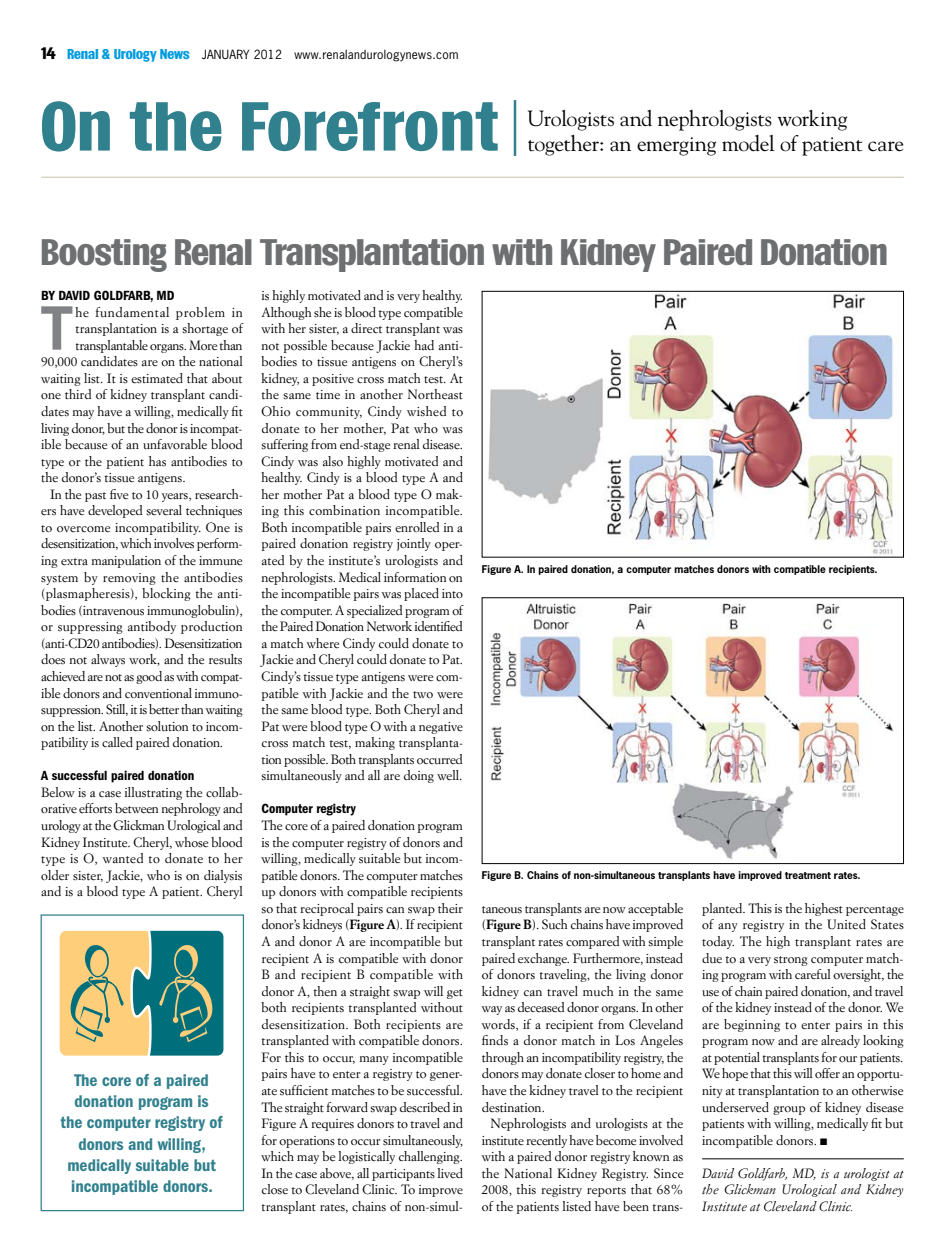
<style>
.page{position:relative;width:945px;height:1260px;background:#fff}
.page>*{position:absolute;margin:0;border:0;box-sizing:border-box;transform-origin:0 0}
.t1{font:72.5px "Momentum";letter-spacing:.03em;color:#30808d}
.t2{font:700 55.75px "News Gothic";color:#808285}
.t3{font:38.75px "Momentum";color:#6d6f71}
.t4{font:21.88px/25px "Goudy";letter-spacing:-.015em;color:#000}
.t5{font:600 condensed 17.5px/21.2px "Franklin Gothic";color:#30808d;text-align:center}
.t6{font:600 condensed 13.75px "Franklin Gothic";color:#000}
.t7{font:13.12px/16.6px "Simoncini Garamond";color:#000;text-align:justify}
.t8{font:13.12px "Simoncini Garamond";letter-spacing:-.03em;color:#000}
.t9{font:13.12px "Simoncini Garamond";letter-spacing:-.025em;color:#000}
.t10{font:italic 13.12px/16.6px "Simoncini Garamond";color:#000;text-align:justify}
.t11{font:13.12px "Simoncini Garamond";letter-spacing:.025em;color:#000}
.t12{font:13.12px "Simoncini Garamond";letter-spacing:.045em;color:#000}
.t13{font:11.88px "News Gothic";letter-spacing:.025em;color:#000}
.t14{font:700 10px "News Gothic";color:#000}
.s1{font-family:"Momentum";font-size:17.5px}
.s2{font-family:"Momentum";font-size:15px;color:#009bdf}
.s3{font-weight:700}
</style>
<div class="page">
<hr style="left:702px;top:1159px;width:202px;height:1px;background:#000">
<hr style="left:41px;top:177px;width:863px;height:1px;background:#c7c4a7">
<hr style="left:514px;top:100px;width:2px;height:56px;background:#30808d">
<img style="left:488px;top:293px;width:406px;height:262px">
<div style="left:482px;top:291px;width:422px;height:266px;border:1px solid #000"></div>
<img style="left:488px;top:603px;width:406px;height:256px">
<div style="left:482px;top:598px;width:422px;height:266px;border:1px solid #000"></div>
<div style="left:41px;top:914px;width:203px;height:297px;background:#fff;border:1px solid #30808d"></div>
<div style="left:127px;top:930px;width:98px;height:127px;background:#006f7c;border-radius:7px"></div>
<div style="left:126px;top:928px;width:100px;height:130px;border:2px solid #fff;border-radius:7px"></div>
<svg style="left:59px;top:928px;width:155px;height:130px"></svg>
<p class="t13" style="left:41px;top:47px;width:419px"><span class="s1">14</span> <span class="s2">Renal &amp; Urology News</span> january 2012 www.renalandurologynews.com</p>
<h1 class="t1" style="left:41px;top:92px;width:458px">On the Forefront</h1>
<h3 class="t4" style="left:528px;top:105px;width:378px">Urologists and nephrologists working together: an emerging model of patient care</h3>
<h3 class="t3" style="left:41px;top:234px;width:848px">Boosting Renal Transplantation with Kidney Paired Donation</h3>
<p class="t6" style="left:41px;top:288px;width:135px">BY DAVID GOLDFARB, MD</p>
<h2 class="t2" style="left:41px;top:292px;width:34px">T</h2>
<p class="t12" style="left:76px;top:304px;width:169px">he fundamental problem in</p>
<p class="t7" style="left:76px;top:320px;width:169px">transplantation is a shortage of</p>
<p class="t9" style="left:76px;top:337px;width:169px">transplantable organs. More than</p>
<p class="t7" style="left:41px;top:353px;width:203px">90,000 candidates are on the national</p>
<p class="t7" style="left:41px;top:370px;width:203px">waiting list. It is estimated that about</p>
<p class="t7" style="left:41px;top:386px;width:203px">one third of kidney transplant candi-</p>
<p class="t7" style="left:41px;top:403px;width:203px">dates may have a willing, medically fit</p>
<p class="t9" style="left:41px;top:420px;width:203px">living donor, but the donor is incompat-</p>
<p class="t7" style="left:41px;top:436px;width:203px">ible because of an unfavorable blood</p>
<p class="t7" style="left:41px;top:452px;width:203px">type or the patient has antibodies to</p>
<p class="t7" style="left:41px;top:469px;width:146px">the donor’s tissue antigens.</p>
<p class="t7" style="left:50px;top:486px;width:194px">In the past five to 10 years, research-</p>
<p class="t7" style="left:41px;top:502px;width:203px">ers have developed several techniques</p>
<p class="t7" style="left:41px;top:519px;width:203px">to overcome incompatibility. One is</p>
<p class="t8" style="left:41px;top:536px;width:203px">desensitization, which involves perform-</p>
<p class="t7" style="left:41px;top:552px;width:203px">ing extra manipulation of the immune</p>
<p class="t11" style="left:41px;top:569px;width:203px">system by removing the antibodies</p>
<p class="t7" style="left:41px;top:585px;width:203px">(plasmapheresis), blocking the anti-</p>
<p class="t7" style="left:41px;top:602px;width:203px">bodies (intravenous immunoglobulin),</p>
<p class="t7" style="left:41px;top:618px;width:203px">or suppressing antibody production</p>
<p class="t9" style="left:41px;top:635px;width:203px">(anti-CD20 antibodies). Desensitization</p>
<p class="t7" style="left:41px;top:651px;width:203px">does not always work, and the results</p>
<p class="t8" style="left:41px;top:668px;width:203px">achieved are not as good as with compat-</p>
<p class="t7" style="left:41px;top:684px;width:203px">ible donors and conventional immuno-</p>
<p class="t8" style="left:41px;top:701px;width:203px">suppression. Still, it is better than waiting</p>
<p class="t7" style="left:41px;top:717px;width:203px">on the list. Another solution to incom-</p>
<p class="t7" style="left:41px;top:734px;width:183px">patibility is called paired donation.</p>
<p class="t6" style="left:41px;top:768px;width:155px">A successful paired donation</p>
<p class="t7" style="left:41px;top:784px;width:203px">Below is a case illustrating the collab&shy;orative efforts between nephrology and urology at the Glickman Urological and Kidney Institute. Cheryl, whose blood type is O, wanted to donate to her older sister, Jackie, who is on dialysis and is a blood type A patient. Cheryl</p>
<h3 class="t5" style="left:61px;top:1069px;width:164px">The core of a paired donation program is<br>the computer registry of donors and willing, medically suitable but incompatible donors.</h3>
<p class="t7" style="left:262px;top:287px;width:203px">is highly motivated and is very healthy.<br>Although she is blood type compatible with her sister, a direct transplant was not possible because Jackie had anti&shy;bodies to tissue antigens on Cheryl’s kidney, a positive cross match test. At the same time in another Northeast Ohio community, Cindy wished to donate to her mother, Pat who was suffering from end-stage renal disease.<br>Cindy was also highly motivated and healthy. Cindy is a blood type A and her mother Pat a blood type O mak&shy;ing this combination incompatible.<br>Both incompatible pairs enrolled in a paired donation registry jointly oper&shy;ated by the institute’s urologists and nephrologists. Medical information on the incompatible pairs was placed into the computer. A specialized program of the Paired Donation Network identified a match where Cindy could donate to Jackie and Cheryl could donate to Pat.<br>Cindy’s tissue type antigens were com&shy;patible with Jackie and the two were the same blood type. Both Cheryl and Pat were blood type O with a negative cross match test, making transplanta&shy;tion possible. Both transplants occurred simultaneously and all are doing well.</p>
<p class="t6" style="left:262px;top:801px;width:96px">Computer registry</p>
<p class="t7" style="left:262px;top:817px;width:203px">The core of a paired donation program is the computer registry of donors and willing, medically suitable but incom&shy;patible donors. The computer matches up donors with compatible recipients so that reciprocal pairs can swap their donor’s kidneys (<span class="s3">Figure A</span>). If recipient A and donor A are incompatible but recipient A is compatible with donor B and recipient B compatible with donor A, then a straight swap will get both recipients transplanted without desensitization. Both recipients are transplanted with compatible donors.<br>For this to occur, many incompatible pairs have to enter a registry to gener&shy;ate sufficient matches to be successful.<br>The straight forward swap described in Figure A requires donors to travel and for operations to occur simultaneously, which may be logistically challenging.<br>In the case above, all participants lived close to Cleveland Clinic. To improve transplant rates, chains of non-simul-</p>
<p class="t14" style="left:482px;top:563px;width:397px">Figure A. In paired donation, a computer matches donors with compatible recipients.</p>
<p class="t14" style="left:482px;top:869px;width:380px">Figure B. Chains of non-simultaneous transplants have improved treatment rates.</p>
<p class="t7" style="left:482px;top:900px;width:203px">taneous transplants are now acceptable (<span class="s3">Figure B</span>). Such chains have improved transplant rates compared with simple paired exchange. Furthermore, instead of donors traveling, the living donor kidney can travel much in the same way as deceased donor organs. In other words, if a recipient from Cleveland finds a donor match in Los Angeles through an incompatibility registry, the donors may donate closer to home and have the kidney travel to the recipient destination.</p>
<p class="t7" style="left:482px;top:1115px;width:203px;text-indent:9px">Nephrologists and urologists at the institute recently have become involved with a paired donor registry known as the National Kidney Registry. Since 2008, this registry reports that 68% of the patients listed have been trans-</p>
<p class="t7" style="left:702px;top:900px;width:203px">planted. This is the highest percentage of any registry in the United States today. The high transplant rates are due to a very strong computer match&shy;ing program with careful oversight, the use of chain paired donation, and travel of the kidney instead of the donor. We are beginning to enter pairs in this program now and are already looking at potential transplants for our patients.<br>We hope that this will offer an opportu&shy;nity at transplantation to an otherwise underserved group of kidney disease patients with willing, medically fit but incompatible donors. ■</p>
<p class="t10" style="left:702px;top:1165px;width:203px">David Goldfarb, MD, is a urologist at the Glickman Urological and Kidney Institute at Cleveland Clinic.</p>
</div>
